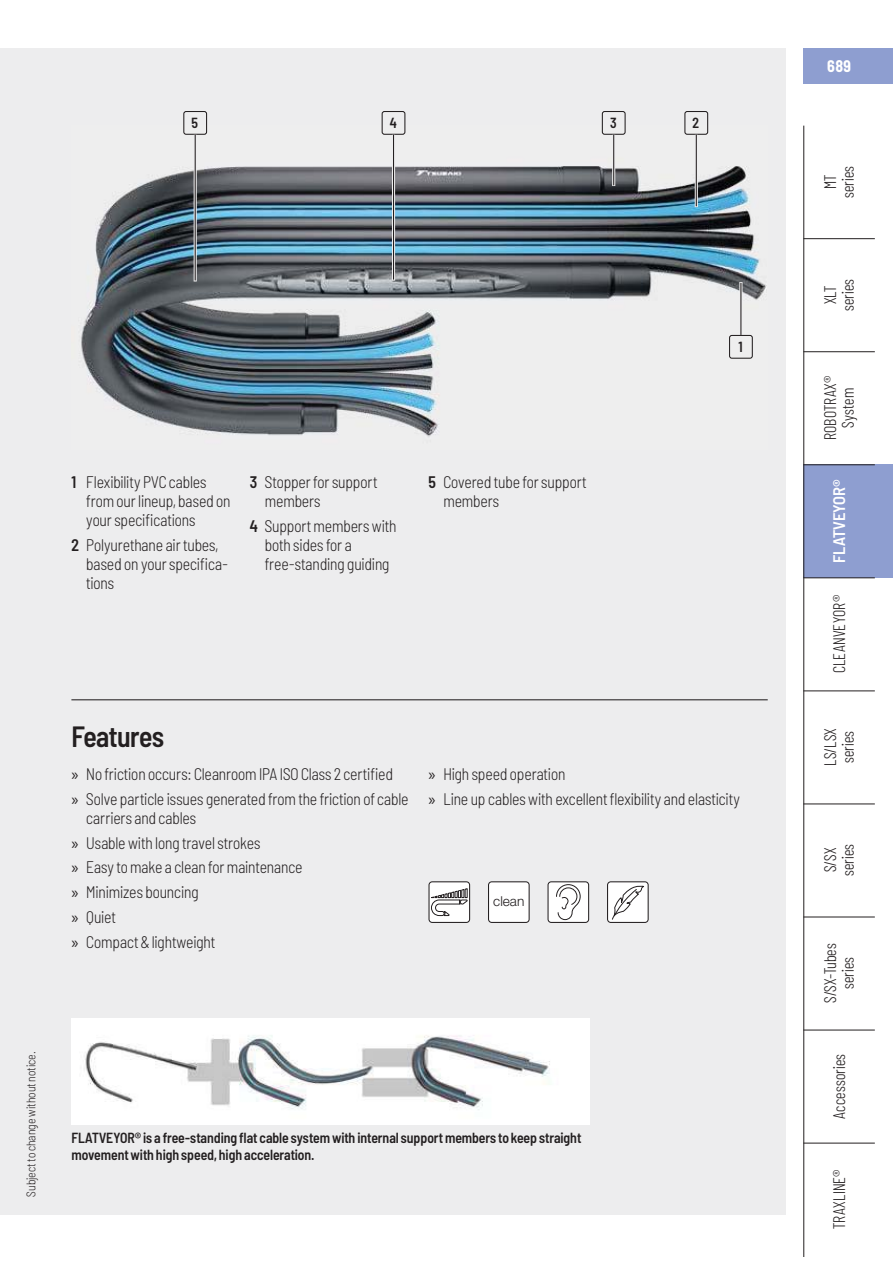
<style>
.page{position:relative;width:893px;height:1263px;background:#fff}
.page>*{position:absolute;margin:0;border:0;box-sizing:border-box;transform-origin:0 0}
.t1{font:600 semi-condensed 29.4px "Barlow";letter-spacing:-.02em;color:#231f20;scale:.95 1}
.t2{font:300 semi-condensed 16.8px/18.9px "Barlow";letter-spacing:-.01em;color:#231f20;scale:.95 1}
.t3{font:300 16.8px/17.9px "Barlow Condensed";letter-spacing:.015em;color:#231f20;text-align:center}
.t4{font:600 semi-condensed 16.8px "Barlow";letter-spacing:-.005em;color:#fff}
.t5{font:700 semi-condensed 16.8px "Barlow";color:#fff;scale:.95 1}
.t6{font:600 semi-condensed 14.7px/17.2px "Barlow";letter-spacing:-.005em;color:#231f20;scale:.95 1}
.t7{font:300 13.65px "Helvetica Neue LT Std";color:#231f20}
.t8{font:300 semi-condensed 12.6px "Barlow";letter-spacing:.005em;color:#231f20;scale:.95 1}
.s1{font-weight:600}
.s2{font-family:"Myriad Pro";font-weight:400;font-stretch:normal}
</style>
<div class="page">
<div style="left:803px;top:464px;width:90px;height:113px;background:#8e9ed0"></div>
<div style="left:0;top:48px;width:785px;height:1167px;background:#ededee"></div>
<hr style="left:71px;top:699px;width:697px;height:1px;background:#231f20">
<img style="left:81px;top:126px;width:686px;height:311px">
<img style="left:71px;top:1018px;width:518px;height:106px">
<svg style="left:428px;top:881px;width:42px;height:42px;background:#c9c8c8"></svg>
<svg style="left:488px;top:881px;width:42px;height:42px;background:#eae9e9"></svg>
<svg style="left:547px;top:881px;width:42px;height:42px;background:#d9d8d9"></svg>
<svg style="left:607px;top:881px;width:42px;height:42px;background:#d8d7d7"></svg>
<div style="left:684px;top:111px;width:24px;height:24px;border:1px solid #231f20;border-radius:2px"></div>
<div style="left:602px;top:111px;width:24px;height:24px;border:1px solid #231f20;border-radius:2px"></div>
<div style="left:183px;top:111px;width:24px;height:24px;border:1px solid #231f20;border-radius:2px"></div>
<div style="left:382px;top:111px;width:23px;height:24px;border:1px solid #231f20;border-radius:2px"></div>
<hr style="left:194px;top:136px;width:3px;height:144px;background:#ededee">
<hr style="left:195px;top:135px;width:1px;height:145px;background:#231f20">
<hr style="left:392px;top:136px;width:3px;height:143px;background:#ededee">
<hr style="left:393px;top:135px;width:1px;height:145px;background:#231f20">
<hr style="left:695px;top:136px;width:3px;height:70px;background:#ededee">
<hr style="left:696px;top:135px;width:1px;height:71px;background:#231f20">
<hr style="left:612px;top:136px;width:3px;height:48px;background:#ededee">
<hr style="left:613px;top:135px;width:1px;height:50px;background:#231f20">
<hr style="left:739px;top:284px;width:3px;height:49px;background:#ededee">
<hr style="left:740px;top:283px;width:1px;height:52px;background:#231f20">
<div style="left:729px;top:335px;width:24px;height:24px;border:1px solid #231f20;border-radius:2px"></div>
<div style="left:803px;top:48px;width:90px;height:36px;background:#8e9ed0"></div>
<hr style="left:803px;top:351px;width:72px;height:1px;background:#231f20">
<hr style="left:803px;top:464px;width:72px;height:1px;background:#231f20">
<hr style="left:803px;top:577px;width:72px;height:1px;background:#231f20">
<hr style="left:803px;top:691px;width:72px;height:1px;background:#231f20">
<hr style="left:803px;top:804px;width:72px;height:1px;background:#231f20">
<hr style="left:803px;top:917px;width:72px;height:1px;background:#231f20">
<hr style="left:803px;top:1030px;width:72px;height:1px;background:#231f20">
<hr style="left:803px;top:1143px;width:72px;height:1px;background:#231f20">
<hr style="left:803px;top:238px;width:72px;height:1px;background:#231f20">
<hr style="left:803px;top:126px;width:1px;height:1130px;background:#231f20">
<p class="t6" style="left:192px;top:115px;width:8px">5</p>
<p class="t6" style="left:390px;top:115px;width:9px">4</p>
<p class="t6" style="left:610px;top:115px;width:8px">3</p>
<p class="t6" style="left:693px;top:115px;width:8px">2</p>
<p class="t2" style="left:86px;top:475px;width:153px;text-indent:-15px"><span class="s1">1</span> Flexibility PVC cables from our lineup, based on your specifications</p>
<p class="t2" style="left:86px;top:537px;width:151px;text-indent:-15px"><span class="s1">2</span> Polyurethane air tubes, based on your specifica&shy;tions</p>
<p class="t2" style="left:265px;top:475px;width:120px;text-indent:-15px"><span class="s1">3</span> Stopper for support members</p>
<p class="t2" style="left:265px;top:518px;width:140px;text-indent:-15px"><span class="s1">4</span> Support members with both sides for a free-standing guiding</p>
<p class="t2" style="left:443px;top:475px;width:152px;text-indent:-15px"><span class="s1">5</span> Covered tube for support members</p>
<p class="t6" style="left:738px;top:339px;width:6px">1</p>
<h1 class="t1" style="left:71px;top:726px;width:99px">Features</h1>
<p class="t2" style="left:71px;top:763px;width:356px;line-height:24.9px"><span class="s2">»</span> No friction occurs: Cleanroom IPA ISO Class 2 certified<br><span class="s2">»</span> Solve particle issues generated from the friction of cable</p>
<p class="t2" style="left:71px;top:807px;width:245px;line-height:24.9px;text-indent:15px">carriers and cables<br><span class="s2">»</span> Usable with long travel strokes<br><span class="s2">»</span> Easy to make a clean for maintenance <span class="s2">»</span> Minimizes bouncing<br><span class="s2">»</span> Quiet<br><span class="s2">»</span> Compact &amp; lightweight</p>
<p class="t2" style="left:428px;top:763px;width:329px;line-height:24.9px"><span class="s2">»</span> High speed operation<br><span class="s2">»</span> Line up cables with excellent flexibility and elasticity</p>
<p class="t7" style="left:493px;top:894px;width:33px">clean</p>
<p class="t8" style="left:27px;top:1197px;width:154px;rotate:-90deg">Subject to change without notice.</p>
<p class="t6" style="left:71px;top:1130px;width:538px">FLATVEYOR® is a free-standing flat cable system with internal support members to keep straight movement with high speed, high acceleration.</p>
<p class="t5" style="left:827px;top:56px;width:27px">689</p>
<p class="t3" style="left:821px;top:198px;width:34px;rotate:-90deg">MT series</p>
<p class="t3" style="left:821px;top:311px;width:34px;rotate:-90deg">XLT series</p>
<p class="t3" style="left:821px;top:440px;width:66px;rotate:-90deg">ROBOTRAX®<br>System</p>
<p class="t4" style="left:833px;top:563px;width:85px;rotate:-90deg">FLATVEYOR®</p>
<p class="t3" style="left:830px;top:673px;width:80px;rotate:-90deg">CLEANVEYOR®</p>
<p class="t3" style="left:821px;top:766px;width:39px;text-align:left;rotate:-90deg">LS/LSX series</p>
<p class="t3" style="left:821px;top:876px;width:34px;text-align:left;rotate:-90deg">S/SX series</p>
<p class="t3" style="left:821px;top:1003px;width:62px;rotate:-90deg">S/SX-Tubes series</p>
<p class="t3" style="left:830px;top:1119px;width:66px;rotate:-90deg">Accessories</p>
<p class="t3" style="left:830px;top:1229px;width:61px;rotate:-90deg">TRAXLINE®</p>
</div>
